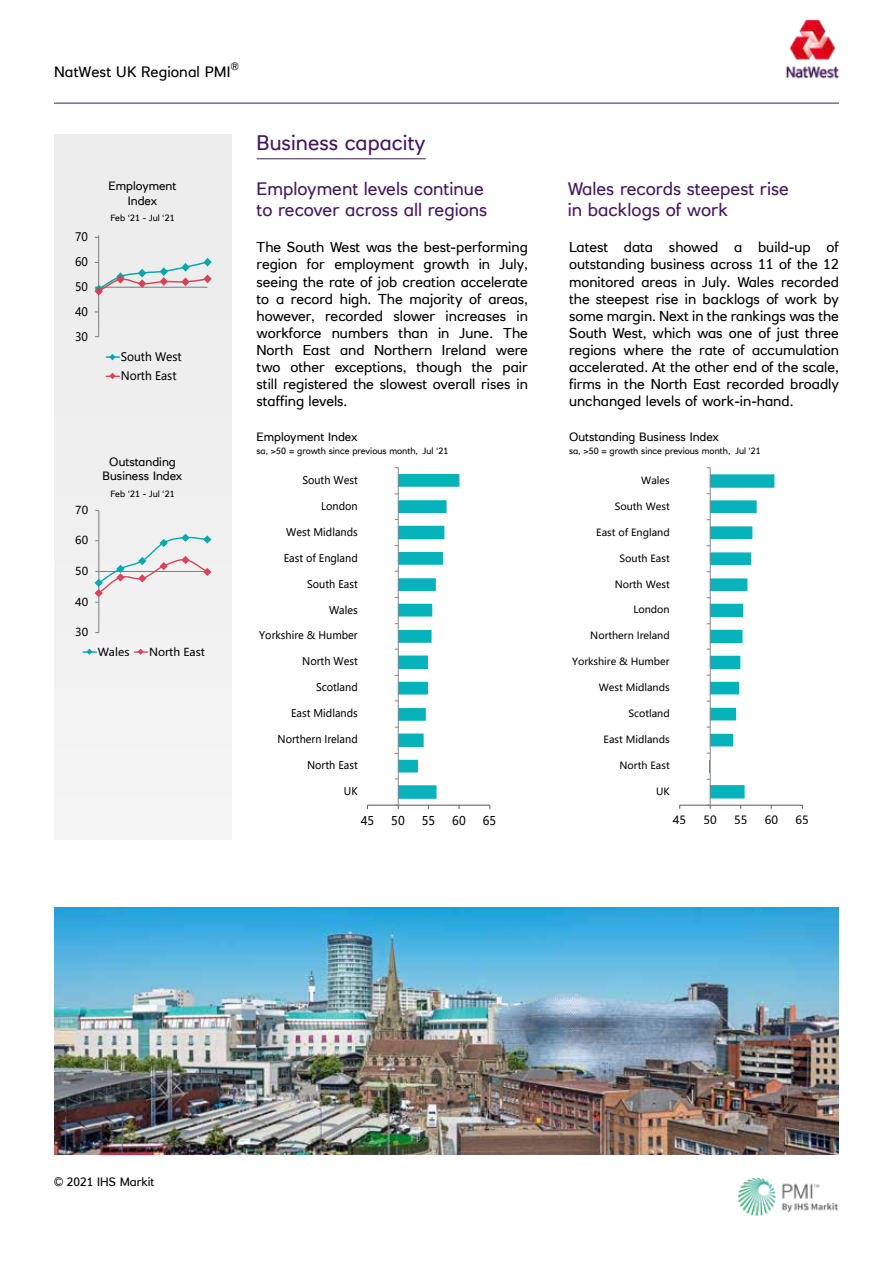
<style>
.page{position:relative;width:893px;height:1263px;background:#fff}
.page>*{position:absolute;margin:0;border:0;box-sizing:border-box;transform-origin:0 0}
.t1{font:21px "RN House Sans";color:#44195e}
.t2{font:18px/21.6px "RN House Sans";color:#44195e}
.t3{font:15px "RN House Sans";letter-spacing:.005em;color:#000}
.t4{font:14.25px/17.1px "RN House Sans";color:#000;text-align:justify}
.t5{font:12px/14.4px "RN House Sans";color:#000;text-align:center}
.t6{font:12px "Microsoft Ya Hei UI";color:#000;scale:.95 1}
.t7{font:11.7px/19px "Microsoft Ya Hei UI";color:#000;scale:.95 1}
.t8{font:11.25px "Microsoft Ya Hei UI";color:#000}
.t9{font:10.95px "Microsoft Ya Hei UI";color:#000}
.t10{font:10.5px "Microsoft Ya Hei UI";color:#000;scale:.95 1}
.t11{font:10.5px "RN House Sans";color:#000}
.t12{font:9.9px "Microsoft Ya Hei UI";color:#000}
.t13{font:9px "RN House Sans";color:#000}
</style>
<div class="page">
<hr style="left:54px;top:103px;width:785px;height:1px;background:#44195e">
<img style="left:738px;top:1177px;width:100px;height:38px">
<hr style="left:54px;top:1154px;width:785px;height:1px;background:#44195e">
<img style="left:785px;top:19px;width:55px;height:60px">
<div style="left:54px;top:134px;width:177px;height:706px;background:#ededed"></div>
<hr style="left:257px;top:159px;width:169px;height:1px;background:#44195e">
<img style="left:54px;top:908px;width:785px;height:246px">
<hr style="left:680px;top:805px;width:122px;height:1px;background:#58595b">
<hr style="left:710px;top:468px;width:1px;height:337px;background:#868686">
<svg style="left:707px;top:474px;width:67px;height:324px"></svg>
<hr style="left:367px;top:805px;width:123px;height:1px;background:#58595b">
<hr style="left:398px;top:468px;width:1px;height:337px;background:#868686">
<svg style="left:395px;top:474px;width:64px;height:325px"></svg>
<hr style="left:98px;top:235px;width:1px;height:102px;background:#868686">
<svg style="left:95px;top:258px;width:117px;height:38px"></svg>
<svg style="left:106px;top:354px;width:13px;height:6px"></svg>
<svg style="left:106px;top:373px;width:13px;height:6px"></svg>
<hr style="left:98px;top:510px;width:1px;height:123px;background:#868686">
<svg style="left:95px;top:534px;width:116px;height:69px"></svg>
<svg style="left:83px;top:649px;width:13px;height:6px"></svg>
<svg style="left:134px;top:649px;width:14px;height:6px"></svg>
<p class="t11" style="left:231px;top:59px;width:10px">®</p>
<p class="t3" style="left:54px;top:63px;width:178px">NatWest UK Regional PMI</p>
<p class="t7" style="left:75px;top:227px;width:15px">70</p>
<p class="t7" style="left:75px;top:252px;width:15px">60</p>
<p class="t7" style="left:75px;top:277px;width:15px">50</p>
<p class="t7" style="left:75px;top:302px;width:15px">40</p>
<p class="t7" style="left:75px;top:326px;width:15px">30</p>
<p class="t5" style="left:109px;top:179px;width:69px">Employment<br>Index</p>
<p class="t13" style="left:110px;top:212px;width:66px">Feb ‘21 - Jul ‘21</p>
<p class="t7" style="left:121px;top:347px;width:66px">South West<br>North East</p>
<p class="t9" style="left:75px;top:502px;width:14px">70</p>
<p class="t9" style="left:75px;top:533px;width:14px">60</p>
<p class="t9" style="left:75px;top:564px;width:14px">50</p>
<p class="t9" style="left:75px;top:594px;width:14px">40</p>
<p class="t9" style="left:75px;top:625px;width:14px">30</p>
<p class="t5" style="left:103px;top:454px;width:81px">Outstanding<br>Business Index</p>
<p class="t13" style="left:110px;top:488px;width:66px">Feb ‘21 - Jul ‘21</p>
<p class="t9" style="left:98px;top:644px;width:33px">Wales</p>
<p class="t9" style="left:149px;top:644px;width:57px">North East</p>
<h1 class="t1" style="left:257px;top:130px;width:171px">Business capacity</h1>
<p class="t2" style="left:257px;top:177px;width:232px">Employment levels continue to recover across all regions</p>
<p class="t2" style="left:568px;top:177px;width:223px">Wales records steepest rise in backlogs of work</p>
<p class="t4" style="left:257px;top:239px;width:273px">The South West was the best-performing region for employment growth in July, seeing the rate of job creation accelerate to a record high. The majority of areas, however, recorded slower increases in workforce numbers than in June. The North East and Northern Ireland were two other exceptions, though the pair still registered the slowest overall rises in staffing levels.</p>
<p class="t4" style="left:569px;top:239px;width:271px">Latest data showed a build-up of outstanding business across 11 of the 12 monitored areas in July. Wales recorded the steepest rise in backlogs of work by some margin. Next in the rankings was the South West, which was one of just three regions where the rate of accumulation accelerated. At the other end of the scale, firms in the North East recorded broadly unchanged levels of work-in-hand.</p>
<p class="t5" style="left:257px;top:429px;width:102px">Employment Index</p>
<p class="t13" style="left:257px;top:445px;width:193px">sa, &gt;50 = growth since previous month, Jul ‘21</p>
<p class="t5" style="left:569px;top:429px;width:152px">Outstanding Business Index</p>
<p class="t13" style="left:569px;top:445px;width:193px">sa, &gt;50 = growth since previous month, Jul ‘21</p>
<p class="t10" style="left:302px;top:473px;width:60px">South West</p>
<p class="t12" style="left:641px;top:474px;width:30px">Wales</p>
<p class="t10" style="left:321px;top:499px;width:40px">London</p>
<p class="t12" style="left:615px;top:499px;width:56px">South West</p>
<p class="t10" style="left:286px;top:525px;width:77px">West Midlands</p>
<p class="t12" style="left:596px;top:525px;width:75px">East of England</p>
<p class="t10" style="left:284px;top:551px;width:79px">East of England</p>
<p class="t12" style="left:620px;top:551px;width:52px">South East</p>
<p class="t10" style="left:307px;top:577px;width:55px">South East</p>
<p class="t12" style="left:615px;top:577px;width:56px">North West</p>
<p class="t10" style="left:329px;top:603px;width:32px">Wales</p>
<p class="t12" style="left:633px;top:603px;width:38px">London</p>
<p class="t10" style="left:259px;top:629px;width:105px">Yorkshire &amp; Humber</p>
<p class="t12" style="left:590px;top:629px;width:81px">Northern Ireland</p>
<p class="t10" style="left:302px;top:654px;width:60px">North West</p>
<p class="t12" style="left:572px;top:655px;width:99px">Yorkshire &amp; Humber</p>
<p class="t10" style="left:316px;top:680px;width:45px">Scotland</p>
<p class="t12" style="left:599px;top:681px;width:72px">West Midlands</p>
<p class="t10" style="left:291px;top:706px;width:72px">East Midlands</p>
<p class="t12" style="left:628px;top:707px;width:43px">Scotland</p>
<p class="t10" style="left:278px;top:732px;width:86px">Northern Ireland</p>
<p class="t12" style="left:604px;top:733px;width:68px">East Midlands</p>
<p class="t10" style="left:307px;top:758px;width:55px">North East</p>
<p class="t12" style="left:619px;top:759px;width:52px">North East</p>
<p class="t10" style="left:344px;top:784px;width:16px">UK</p>
<p class="t12" style="left:656px;top:785px;width:15px">UK</p>
<p class="t6" style="left:361px;top:813px;width:16px">45</p>
<p class="t6" style="left:391px;top:813px;width:16px">50</p>
<p class="t6" style="left:422px;top:813px;width:16px">55</p>
<p class="t6" style="left:452px;top:813px;width:16px">60</p>
<p class="t6" style="left:483px;top:813px;width:16px">65</p>
<p class="t8" style="left:673px;top:812px;width:15px">45</p>
<p class="t8" style="left:703px;top:812px;width:15px">50</p>
<p class="t8" style="left:734px;top:812px;width:15px">55</p>
<p class="t8" style="left:765px;top:812px;width:15px">60</p>
<p class="t8" style="left:795px;top:812px;width:15px">65</p>
<p class="t5" style="left:54px;top:1175px;width:102px">© 2021 IHS Markit</p>
</div>
